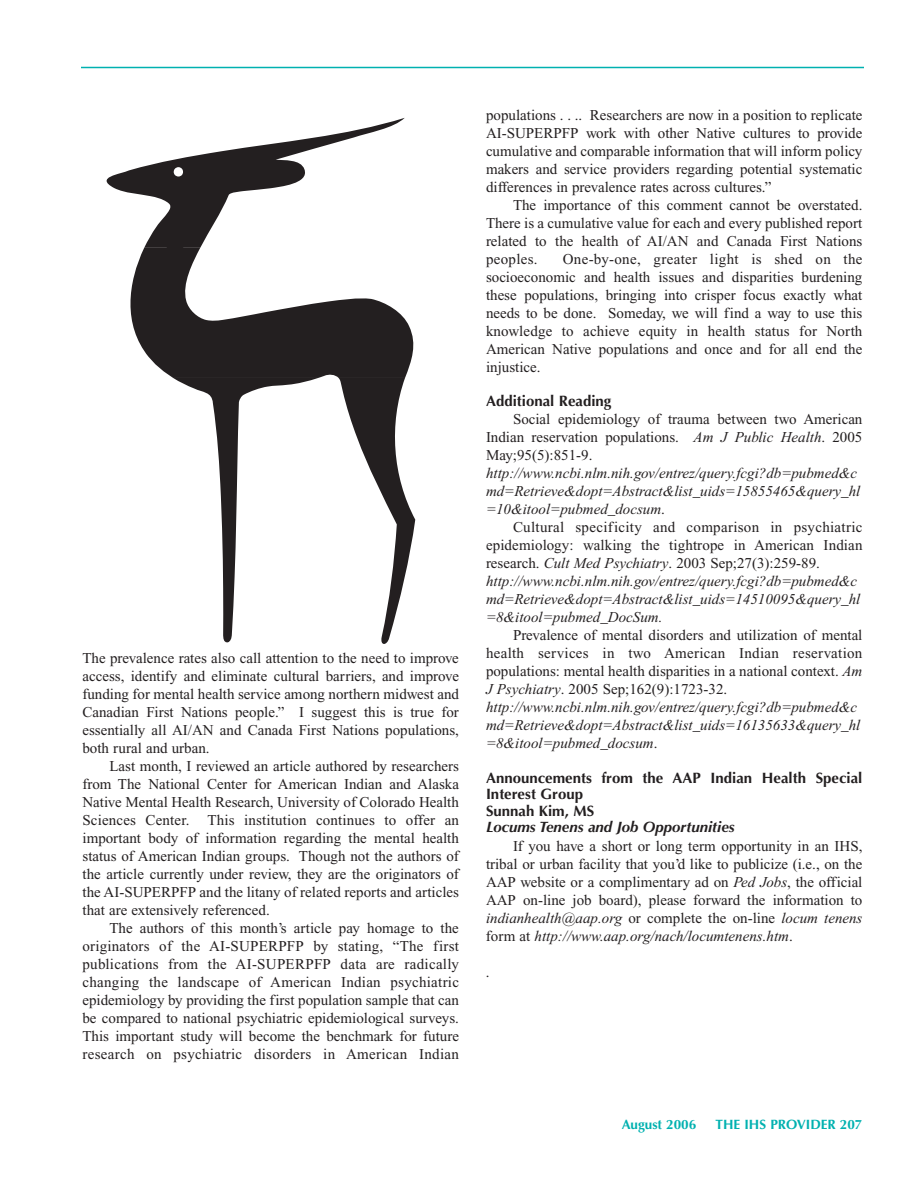
<style>
.page{position:relative;width:918px;height:1188px;background:#fff}
.page>*{position:absolute;margin:0;border:0;box-sizing:border-box;transform-origin:0 0}
.t1{font:15px/18px "Times New Roman";color:#231f20;text-align:justify}
.t2{font:italic 15px "Times New Roman";color:#231f20}
.t3{font:15px "Times New Roman";letter-spacing:.02em;color:#231f20}
.t4{font:700 15px/16.5px "Optima";color:#231f20}
.t5{font:700 13.5px "Optima";color:#00b1b0}
.s1{font-style:italic}
.s2{font-style:normal}
</style>
<div class="page">
<hr style="left:81px;top:67px;width:783px;height:1px;background:#00b1b0">
<svg style="left:106px;top:118px;width:310px;height:526px"></svg>
<p class="t1" style="left:82px;top:650px;width:378px">The prevalence rates also call attention to the need to improve</p>
<p class="t1" style="left:82px;top:668px;width:378px">access, identify and eliminate cultural barriers, and improve</p>
<p class="t1" style="left:82px;top:686px;width:378px">funding for mental health service among northern midwest and</p>
<p class="t1" style="left:82px;top:704px;width:378px">Canadian First Nations people.” I suggest this is true for</p>
<p class="t1" style="left:82px;top:722px;width:378px">essentially all AI/AN and Canada First Nations populations,</p>
<p class="t1" style="left:82px;top:740px;width:129px">both rural and urban.</p>
<p class="t1" style="left:110px;top:758px;width:351px">Last month, I reviewed an article authored by researchers</p>
<p class="t1" style="left:82px;top:776px;width:378px">from The National Center for American Indian and Alaska</p>
<p class="t1" style="left:82px;top:794px;width:378px">Native Mental Health Research, University of Colorado Health</p>
<p class="t1" style="left:82px;top:812px;width:378px">Sciences Center. This institution continues to offer an</p>
<p class="t1" style="left:82px;top:830px;width:378px">important body of information regarding the mental health</p>
<p class="t1" style="left:82px;top:848px;width:378px">status of American Indian groups. Though not the authors of</p>
<p class="t1" style="left:82px;top:866px;width:378px">the article currently under review, they are the originators of</p>
<p class="t1" style="left:82px;top:884px;width:378px">the AI-SUPERPFP and the litany of related reports and articles</p>
<p class="t1" style="left:82px;top:902px;width:189px">that are extensively referenced.</p>
<p class="t1" style="left:110px;top:920px;width:351px">The authors of this month’s article pay homage to the</p>
<p class="t1" style="left:82px;top:938px;width:378px">originators of the AI-SUPERPFP by stating, “The first</p>
<p class="t3" style="left:82px;top:959px;width:378px">publications from the AI-SUPERPFP data are radically</p>
<p class="t3" style="left:82px;top:977px;width:378px">changing the landscape of American Indian psychiatric</p>
<p class="t1" style="left:82px;top:992px;width:378px">epidemiology by providing the first population sample that can</p>
<p class="t1" style="left:82px;top:1010px;width:378px">be compared to national psychiatric epidemiological surveys.</p>
<p class="t1" style="left:82px;top:1028px;width:378px">This important study will become the benchmark for future</p>
<p class="t3" style="left:82px;top:1049px;width:378px">research on psychiatric disorders in American Indian</p>
<p class="t1" style="left:486px;top:107px;width:378px">populations . . .. Researchers are now in a position to replicate</p>
<p class="t1" style="left:486px;top:125px;width:378px">AI-SUPERPFP work with other Native cultures to provide</p>
<p class="t1" style="left:486px;top:143px;width:378px">cumulative and comparable information that will inform policy</p>
<p class="t1" style="left:486px;top:161px;width:378px">makers and service providers regarding potential systematic</p>
<p class="t1" style="left:486px;top:179px;width:287px">differences in prevalence rates across cultures.”</p>
<p class="t1" style="left:513px;top:197px;width:351px">The importance of this comment cannot be overstated.</p>
<p class="t1" style="left:486px;top:215px;width:378px">There is a cumulative value for each and every published report</p>
<p class="t1" style="left:486px;top:233px;width:378px">related to the health of AI/AN and Canada First Nations</p>
<p class="t3" style="left:486px;top:254px;width:53px">peoples.</p>
<p class="t1" style="left:486px;top:251px;width:378px;text-indent:77px">One-by-one, greater light is shed on the socioeconomic and health issues and disparities burdening these populations, bringing into crisper focus exactly what needs to be done. Someday, we will find a way to use this knowledge to achieve equity in health status for North American Native populations and once and for all end the injustice.</p>
<p class="t4" style="left:486px;top:395px;width:127px">Additional Reading</p>
<p class="t1" style="left:513px;top:412px;width:351px">Social epidemiology of trauma between two American</p>
<p class="t1" style="left:486px;top:430px;width:378px">Indian reservation populations. <span class="s1">Am J Public Health</span>. 2005</p>
<p class="t1" style="left:486px;top:448px;width:108px">May;95(5):851-9.</p>
<p class="t2" style="left:486px;top:468px;width:373px">http://www.ncbi.nlm.nih.gov/entrez/query.fcgi?db=pubmed&amp;c</p>
<p class="t2" style="left:486px;top:486px;width:376px">md=Retrieve&amp;dopt=Abstract&amp;list_uids=15855465&amp;query_hl</p>
<p class="t2" style="left:486px;top:504px;width:180px">=10&amp;itool=pubmed_docsum<span class="s2">.</span></p>
<p class="t3" style="left:513px;top:522px;width:351px">Cultural specificity and comparison in psychiatric</p>
<p class="t1" style="left:486px;top:538px;width:378px">epidemiology: walking the tightrope in American Indian</p>
<p class="t1" style="left:486px;top:556px;width:336px">research. <span class="s1">Cult Med Psychiatry</span>. 2003 Sep;27(3):259-89.</p>
<p class="t2" style="left:486px;top:576px;width:373px">http://www.ncbi.nlm.nih.gov/entrez/query.fcgi?db=pubmed&amp;c</p>
<p class="t2" style="left:486px;top:594px;width:376px">md=Retrieve&amp;dopt=Abstract&amp;list_uids=14510095&amp;query_hl</p>
<p class="t2" style="left:486px;top:612px;width:178px">=8&amp;itool=pubmed_DocSum.</p>
<p class="t1" style="left:513px;top:628px;width:351px">Prevalence of mental disorders and utilization of mental</p>
<p class="t3" style="left:486px;top:648px;width:378px">health services in two American Indian reservation</p>
<p class="t1" style="left:486px;top:664px;width:378px">populations: mental health disparities in a national context. <span class="s1">Am</span></p>
<p class="t1" style="left:486px;top:682px;width:243px"><span class="s1">J Psychiatry</span>. 2005 Sep;162(9):1723-32.</p>
<p class="t2" style="left:486px;top:702px;width:373px">http://www.ncbi.nlm.nih.gov/entrez/query.fcgi?db=pubmed&amp;c</p>
<p class="t2" style="left:486px;top:720px;width:376px">md=Retrieve&amp;dopt=Abstract&amp;list_uids=16135633&amp;query_hl</p>
<p class="t2" style="left:486px;top:738px;width:173px">=8&amp;itool=pubmed_docsum<span class="s2">.</span></p>
<p class="t4" style="left:486px;top:771px;width:378px">Announcements from the AAP Indian Health Special<br>Interest Group<br>Sunnah Kim, MS<br><span class="s1">Locums Tenens and Job Opportunities</span></p>
<p class="t1" style="left:486px;top:838px;width:378px;text-indent:27px">If you have a short or long term opportunity in an IHS, tribal or urban facility that you’d like to publicize (i.e., on the AAP website or a complimentary ad on <span class="s1">Ped Jobs</span>, the official AAP on-line job board), please forward the information to <span class="s1">indianhealth@aap.org</span> or complete the on-line <span class="s1">locum tenens </span>form at <span class="s1">http://www.aap.org/nach/locumtenens.htm</span>.</p>
<p class="t1" style="left:486px;top:964px;width:5px">.</p>
<p class="t5" style="left:622px;top:1119px;width:76px">August 2006</p>
<p class="t5" style="left:716px;top:1119px;width:148px">THE IHS PROVIDER 207</p>
</div>
